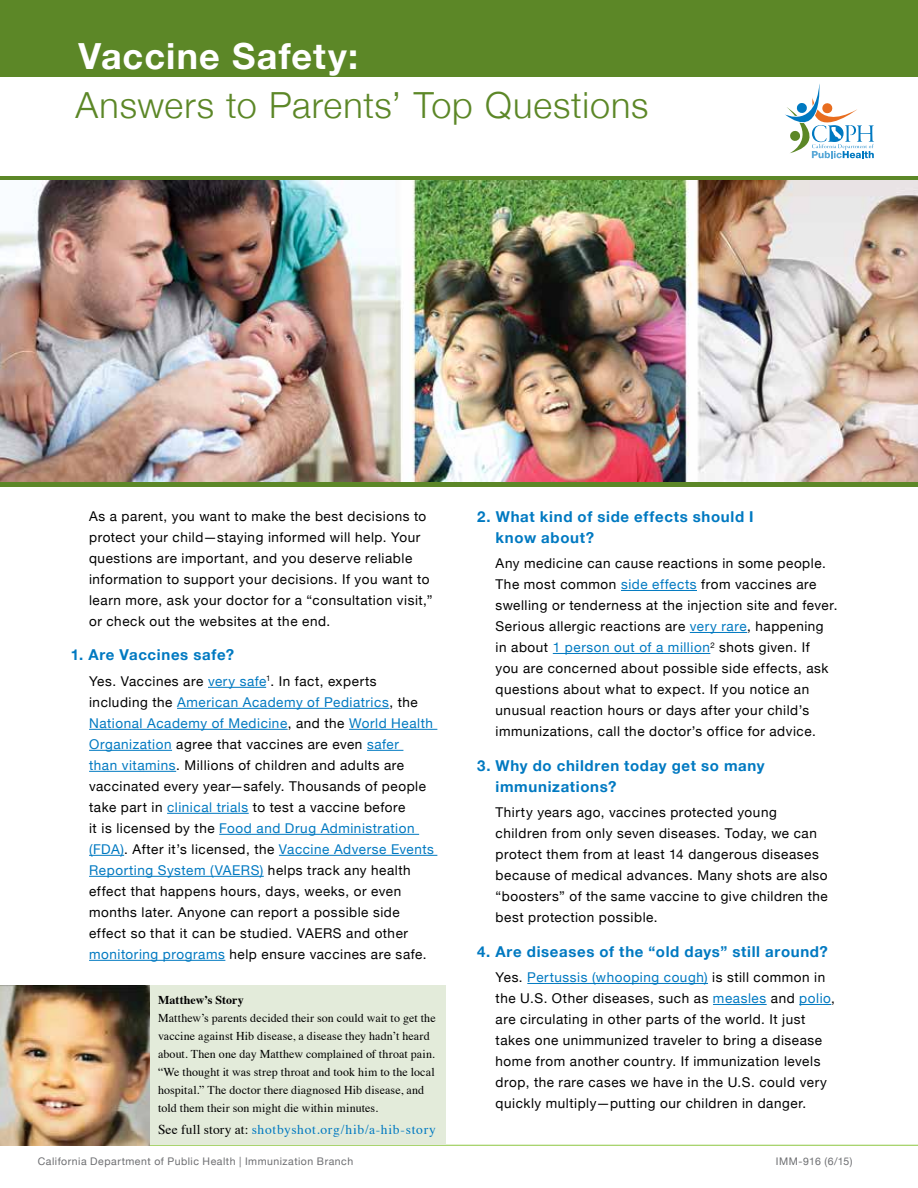
<style>
.page{position:relative;width:918px;height:1188px;background:#fff}
.page>*{position:absolute;margin:0;border:0;box-sizing:border-box;transform-origin:0 0}
.t1{font:300 36px "Helvetica Neue";letter-spacing:.025em;color:#5c8727}
.t2{font:700 36px "Helvetica Neue";letter-spacing:.03em;color:#fff}
.t3{font:700 15px/21px "Helvetica Neue";letter-spacing:.045em;color:#0079c1}
.t4{font:13.5px/21px "Helvetica Neue";letter-spacing:.04em;color:#000}
.t5{font:13.5px "Times";letter-spacing:.045em;color:#0079c1}
.t6{font:12px/18px "Times";letter-spacing:.01em;color:#000}
.t7{font:700 12px "Times";letter-spacing:.01em;color:#000}
.t8{font:10.5px "Helvetica Neue";letter-spacing:.05em;color:#6d6e71}
.s1{color:#0079c1}
.s2{color:#000}
</style>
<div class="page">
<hr style="left:208px;top:687px;width:58px;height:1px;background:#0079c1">
<hr style="left:177px;top:708px;width:212px;height:1px;background:#0079c1">
<hr style="left:89px;top:729px;width:199px;height:1px;background:#0079c1">
<hr style="left:349px;top:729px;width:88px;height:1px;background:#0079c1">
<hr style="left:89px;top:750px;width:83px;height:1px;background:#0079c1">
<hr style="left:367px;top:750px;width:36px;height:1px;background:#0079c1">
<hr style="left:89px;top:771px;width:87px;height:1px;background:#0079c1">
<hr style="left:167px;top:813px;width:82px;height:1px;background:#0079c1">
<hr style="left:219px;top:834px;width:200px;height:1px;background:#0079c1">
<hr style="left:89px;top:855px;width:35px;height:1px;background:#0079c1">
<hr style="left:279px;top:855px;width:158px;height:1px;background:#0079c1">
<hr style="left:89px;top:876px;width:175px;height:1px;background:#0079c1">
<hr style="left:89px;top:960px;width:136px;height:1px;background:#0079c1">
<hr style="left:621px;top:590px;width:76px;height:1px;background:#0079c1">
<hr style="left:690px;top:632px;width:57px;height:1px;background:#0079c1">
<hr style="left:553px;top:653px;width:157px;height:1px;background:#0079c1">
<hr style="left:527px;top:983px;width:181px;height:1px;background:#0079c1">
<hr style="left:713px;top:1004px;width:54px;height:1px;background:#0079c1">
<hr style="left:799px;top:1004px;width:32px;height:1px;background:#0079c1">
<div style="left:0;top:0;width:918px;height:76px;background:#5c8727"></div>
<hr style="left:0;top:1145px;width:918px;height:1px;background:#8dc63f">
<svg style="left:0;top:176px;width:918px;height:5px;background:#658a38"></svg>
<div style="left:0;top:430px;width:918px;height:57px;background:#5c8727"></div>
<img style="left:0;top:181px;width:918px;height:301px">
<svg style="left:785px;top:84px;width:89px;height:74px"></svg>
<div style="left:0;top:986px;width:446px;height:159px;background:#e3ebda"></div>
<img style="left:0;top:986px;width:149px;height:159px">
<h1 class="t2" style="left:79px;top:28px;width:281px">Vaccine Safety:</h1>
<h1 class="t1" style="left:76px;top:76px;width:574px">Answers to Parents’ Top Questions</h1>
<p class="t3" style="left:496px;top:506px;width:260px;text-indent:-18px">2. What kind of side effects should I know about?</p>
<p class="t4" style="left:496px;top:554px;width:343px">Any medicine can cause reactions in some people.<br>The most common <span class="s1">side effects</span> from vaccines are swelling or tenderness at the injection site and fever.<br>Serious allergic reactions are <span class="s1">very rare</span>, happening in about <span class="s1">1 person out of a million</span><sup>2</sup> shots given. If<br>you are concerned about possible side effects, ask questions about what to expect. If you notice an unusual reaction hours or days after your child’s immunizations, call the doctor’s office for advice.</p>
<p class="t3" style="left:496px;top:755px;width:271px;text-indent:-18px">3. Why do children today get so many immunizations?</p>
<p class="t4" style="left:496px;top:803px;width:334px">Thirty years ago, vaccines protected young children from only seven diseases. Today, we can protect them from at least 14 dangerous diseases because of medical advances. Many shots are also “boosters” of the same vaccine to give children the best protection possible.</p>
<p class="t3" style="left:477px;top:941px;width:352px">4. Are diseases of the “old days” still around?</p>
<p class="t4" style="left:496px;top:968px;width:341px">Yes. <span class="s1">Pertussis (whooping cough)</span> is still common in the U.S. Other diseases, such as <span class="s1">measles</span> and <span class="s1">polio</span>, are circulating in other parts of the world. It just takes one unimmunized traveler to bring a disease home from another country. If immunization levels drop, the rare cases we have in the U.S. could very quickly multiply—putting our children in danger.</p>
<p class="t4" style="left:89px;top:506px;width:345px">As a parent, you want to make the best decisions to protect your child—staying informed will help. Your questions are important, and you deserve reliable information to support your decisions. If you want to learn more, ask your doctor for a “consultation visit,” or check out the websites at the end.</p>
<p class="t3" style="left:71px;top:645px;width:165px">1. Are Vaccines safe?</p>
<p class="t4" style="left:89px;top:671px;width:346px">Yes. Vaccines are <span class="s1">very safe</span><sup>1</sup>. In fact, experts including the <span class="s1">American Academy of Pediatrics</span>, the <span class="s1">National Academy of Medicine</span>, and the <span class="s1">World Health Organization</span> agree that vaccines are even <span class="s1">safer<br>than vitamins</span>. Millions of children and adults are vaccinated every year—safely. Thousands of people take part in <span class="s1">clinical trials</span> to test a vaccine before<br>it is licensed by the <span class="s1">Food and Drug Administration (FDA)</span>. After it’s licensed, the <span class="s1">Vaccine Adverse Events Reporting System (VAERS)</span> helps track any health effect that happens hours, days, weeks, or even months later. Anyone can report a possible side effect so that it can be studied. VAERS and other <span class="s1">monitoring programs</span> help ensure vaccines are safe.</p>
<p class="t7" style="left:158px;top:988px;width:87px">Matthew’s Story</p>
<p class="t6" style="left:158px;top:1008px;width:279px">Matthew’s parents decided their son could wait to get the vaccine against Hib disease, a disease they hadn’t heard about. Then one day Matthew complained of throat pain. “We thought it was strep throat and took him to the local hospital.” The doctor there diagnosed Hib disease, and told them their son might die within minutes.</p>
<p class="t5" style="left:158px;top:1117px;width:280px"><span class="s2">See full story at:</span> shotbyshot.org/hib/a-hib-story</p>
<p class="t8" style="left:38px;top:1154px;width:317px">California Department of Public Health | Immunization Branch</p>
<p class="t8" style="left:776px;top:1154px;width:78px">IMM-916 (6/15)</p>
</div>
